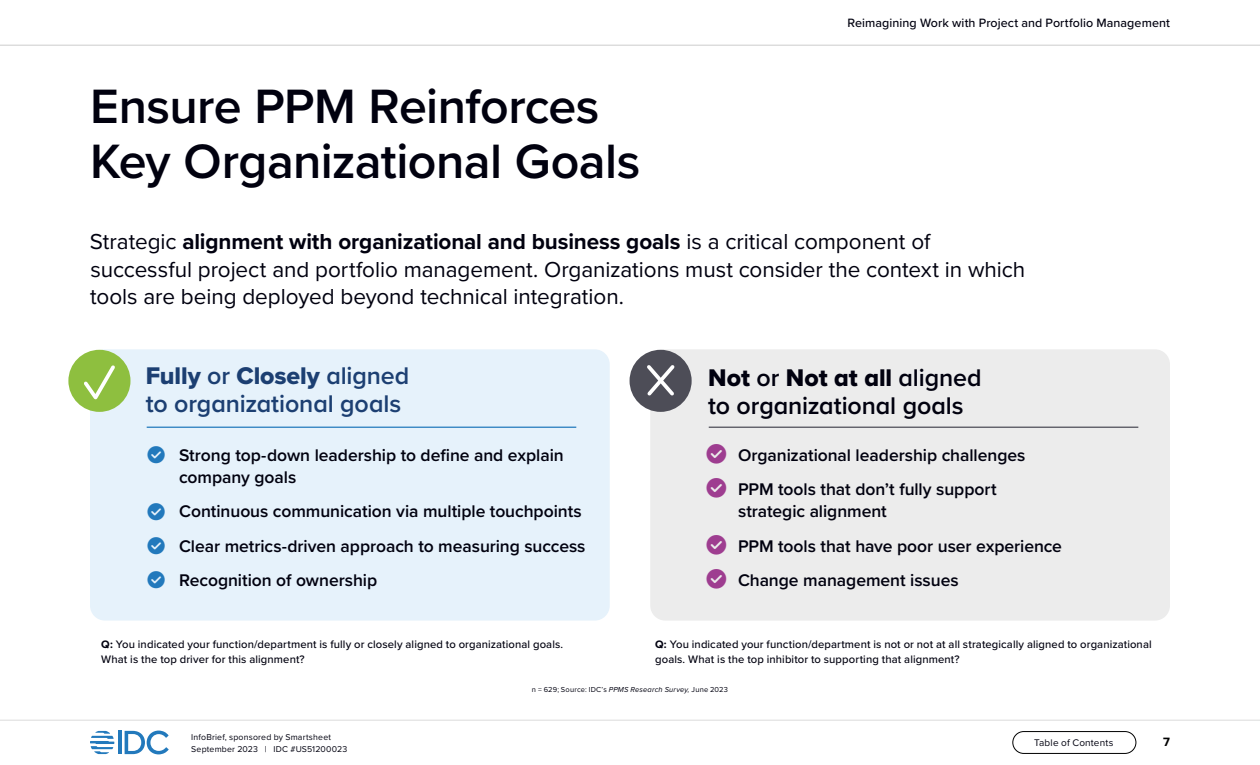
<style>
.page{position:relative;width:1260px;height:765px;background:#fff}
.page>*{position:absolute;margin:0;border:0;box-sizing:border-box;transform-origin:0 0}
.t1{font:600 50px/55px "Proxima Nova";letter-spacing:-.01em;color:#01010f}
.t2{font:25px "Proxima Nova Extrabld";letter-spacing:-.005em;color:#1c3f72}
.t3{font:600 25px "Proxima Nova";letter-spacing:-.005em;color:#1c3f72}
.t4{font:600 25px "Proxima Nova";letter-spacing:-.005em;color:#01010f}
.t5{font:25px "Proxima Nova Extrabld";color:#01010f}
.t6{font:22.5px/27.5px "Proxima Nova";letter-spacing:-.005em;color:#01010f}
.t7{font:600 17.5px/22.5px "Proxima Nova";letter-spacing:-.005em;color:#01010f}
.t8{font:500 12.5px "Proxima Nova";letter-spacing:.005em;color:#01010f}
.t9{font:700 12.5px "Proxima Nova";color:#000}
.t10{font:500 11.25px/15px "Proxima Nova";letter-spacing:.01em;color:#01010f}
.t11{font:10px "Proxima Nova";letter-spacing:.015em;color:#01010f}
.t12{font:8.75px/12.5px "Proxima Nova";letter-spacing:.02em;color:#01010f}
.t13{font:7.5px "Proxima Nova";letter-spacing:.025em;color:#01010f}
.s1{font-weight:700}
.s2{font-family:"Proxima Nova";font-weight:600}
.s3{color:#2279bc}
.s4{color:#9e3d90}
.s5{font-style:italic}
</style>
<div class="page">
<hr style="left:0;top:720px;width:1260px;height:1px;background:#dbdbdb">
<hr style="left:118px;top:731px;width:4px;height:23px;background:#2279bc">
<svg style="left:125px;top:731px;width:44px;height:23px"></svg>
<svg style="left:90px;top:731px;width:24px;height:23px"></svg>
<div style="left:1013px;top:731px;width:123px;height:23px;border:1px solid #000;border-radius:11px"></div>
<hr style="left:0;top:45px;width:1260px;height:1px;background:#ccc">
<div style="left:650px;top:349px;width:520px;height:272px;background:#ececec;border-radius:15px"></div>
<div style="left:90px;top:349px;width:520px;height:272px;background:#e6f2fb;border-radius:15px"></div>
<div style="left:68px;top:350px;width:62px;height:62px;background:#8ebf3f;border-radius:50%"></div>
<svg style="left:84px;top:365px;width:31px;height:35px"></svg>
<div style="left:630px;top:350px;width:62px;height:62px;background:#4d4d57;border-radius:50%"></div>
<svg style="left:647px;top:365px;width:28px;height:31px"></svg>
<hr style="left:147px;top:427px;width:429px;height:1px;background:#2279bc">
<hr style="left:709px;top:427px;width:429px;height:1px;background:#4d4d57">
<h1 class="t1" style="left:90px;top:78px;width:552px">Ensure PPM Reinforces<br>Key Organizational Goals</h1>
<p class="t8" style="left:847px;top:14px;width:324px">Reimagining Work with Project and Portfolio Management</p>
<p class="t6" style="left:90px;top:227px;width:937px">Strategic <span class="s1">alignment with organizational and business goals</span> is a critical component of successful project and portfolio management. Organizations must consider the context in which tools are being deployed beyond technical integration.</p>
<h2 class="t2" style="left:146px;top:357px;width:265px">Fully <span class="s2">or</span> Closely <span class="s2">aligned</span></h2>
<h2 class="t3" style="left:146px;top:385px;width:257px">to organizational goals</h2>
<p class="t7" style="left:179px;top:443px;width:386px;text-indent:-31px"><span class="s3">•</span> Strong top-down leadership to define and explain company goals</p>
<p class="t7" style="left:148px;top:500px;width:436px"><span class="s3">•</span> Continuous communication via multiple touchpoints</p>
<p class="t7" style="left:148px;top:534px;width:439px"><span class="s3">•</span> Clear metrics-driven approach to measuring success</p>
<p class="t7" style="left:148px;top:568px;width:231px"><span class="s3">•</span> Recognition of ownership</p>
<h2 class="t5" style="left:708px;top:359px;width:275px">Not <span class="s2">or</span> Not at all <span class="s2">aligned</span></h2>
<h2 class="t4" style="left:708px;top:387px;width:257px">to organizational goals</h2>
<p class="t7" style="left:706px;top:443px;width:320px"><span class="s4">•</span> Organizational leadership challenges</p>
<p class="t7" style="left:738px;top:477px;width:260px;text-indent:-32px"><span class="s4">•</span> PPM tools that don’t fully support strategic alignment</p>
<p class="t7" style="left:706px;top:534px;width:357px"><span class="s4">•</span> PPM tools that have poor user experience</p>
<p class="t7" style="left:706px;top:568px;width:254px"><span class="s4">•</span> Change management issues</p>
<p class="t10" style="left:101px;top:636px;width:464px"><span class="s1">Q:</span> You indicated your function/department is fully or closely aligned to organizational goals.<br>What is the top driver for this alignment?</p>
<p class="t10" style="left:655px;top:636px;width:498px"><span class="s1">Q:</span> You indicated your function/department is not or not at all strategically aligned to organizational goals. What is the top inhibitor to supporting that alignment?</p>
<p class="t13" style="left:532px;top:684px;width:198px">n = 629; Source: IDC’s <span class="s5">PPMS Research Survey,</span> June 2023</p>
<p class="t12" style="left:191px;top:730px;width:158px">InfoBrief, sponsored by Smartsheet<br>September 2023 | IDC #US51200023</p>
<p class="t11" style="left:1034px;top:735px;width:81px">Table of Contents</p>
<p class="t9" style="left:1163px;top:733px;width:8px">7</p>
</div>
